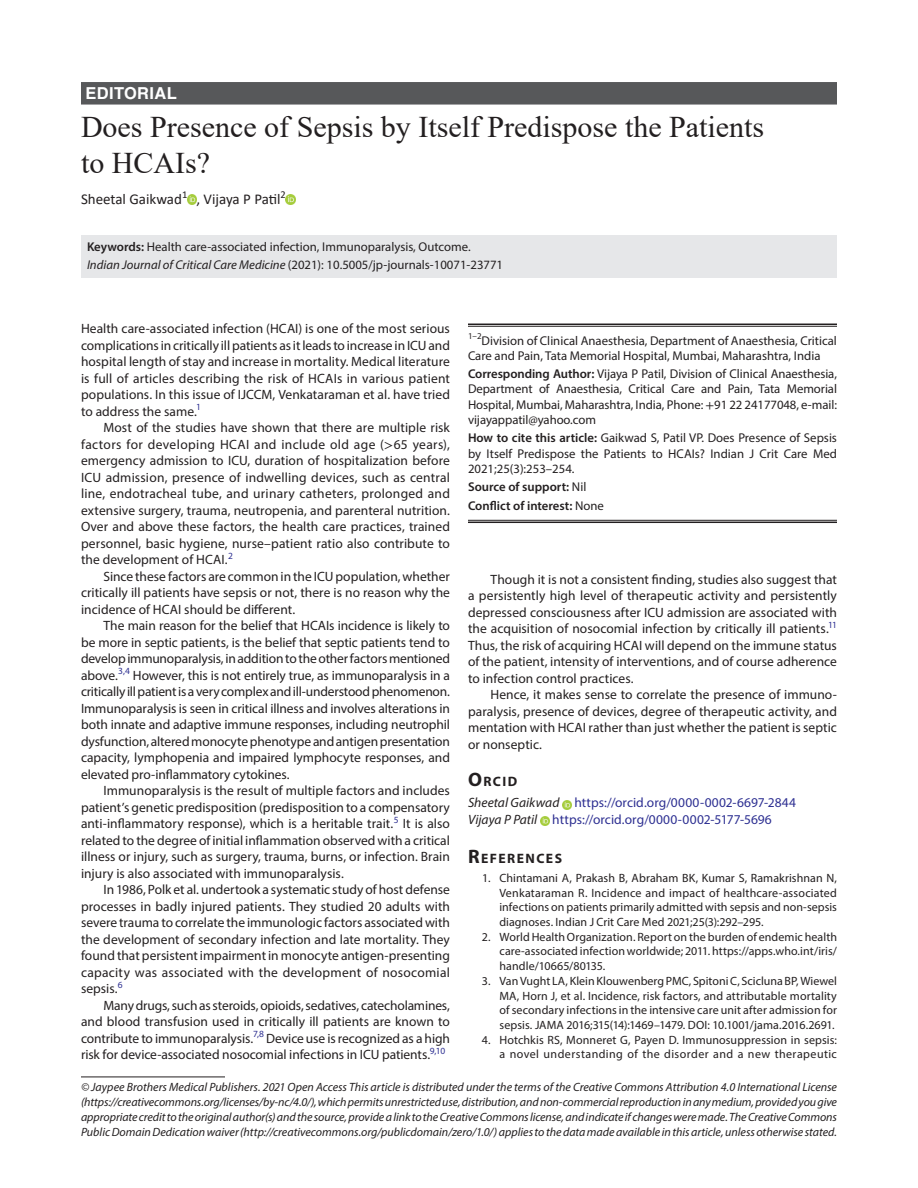
<style>
.page{position:relative;width:918px;height:1188px;background:#fff}
.page>*{position:absolute;margin:0;border:0;box-sizing:border-box;transform-origin:0 0}
.t1{font:30px/36px "Times New Roman";color:#231f20}
.IJCCM-ART{font:700 16.5px "Helvetica LT Std";letter-spacing:.025em;color:#fff}
.AuthorName{font:15px "Calibri";color:#231f20}
.Head-1{font:700 13.65px "Myriad Pro";letter-spacing:.105em;color:#231f20}
.Para-Indent{font:13.5px/16.5px "Myriad Pro";letter-spacing:.005em;color:#231f20;text-align:justify}
.Para-NoIndent{font:13.5px/16.5px "Myriad Pro";color:#231f20;text-align:justify}
.Para-NoIndent-2{font:13.5px "Myriad Pro";letter-spacing:.005em;color:#2e3092}
.Corollary-Para{font:12.75px/15.3px "Myriad Pro";letter-spacing:-.005em;color:#231f20;text-align:justify}
.Affiliation-first{font:12.75px/15.3px "Myriad Pro";color:#231f20}
.JT_DOI{font:12.75px "Myriad Pro";color:#231f20}
.Keywords{font:12.75px "Myriad Pro";color:#231f20}
.Corollary-Para-2{font:600 12.75px "Myriad Pro";color:#231f20}
.References{font:12px/14.7px "Myriad Pro";letter-spacing:.005em;color:#231f20;text-align:justify}
.FootNote{font:italic 12px/15px "Myriad Pro";color:#231f20;text-align:justify}
.s1{font-weight:600}
.s2{font-style:italic}
.s3{font-family:"STIX General"}
.s4{font-weight:400}
.s5{font-size:19.5px}
.s6{font-style:italic;color:#231f20}
</style>
<div class="page">
<div style="left:81px;top:82px;width:756px;height:23px;background:#57585a"></div>
<div style="left:81px;top:235px;width:756px;height:25px;background:#e6e7e9"></div>
<div style="left:81px;top:253px;width:756px;height:25px;background:#e6e7e9"></div>
<svg style="left:187px;top:195px;width:10px;height:9px"></svg>
<svg style="left:286px;top:195px;width:9px;height:9px"></svg>
<svg style="left:562px;top:800px;width:9px;height:9px"></svg>
<svg style="left:540px;top:817px;width:9px;height:9px"></svg>
<hr style="left:468px;top:324px;width:369px;height:1px;background:#231f20">
<hr style="left:468px;top:326px;width:369px;height:1px;background:#231f20">
<hr style="left:468px;top:520px;width:369px;height:1px;background:#231f20">
<hr style="left:468px;top:522px;width:369px;height:1px;background:#231f20">
<hr style="left:81px;top:1077px;width:144px;height:1px;background:#231f20">
<p class="IJCCM-ART" style="left:86px;top:83px;width:93px">EDITORIAL</p>
<p class="t1" style="left:81px;top:108px;width:685px">Does Presence of Sepsis by Itself Predispose the Patients to HCAIs?</p>
<p class="AuthorName" style="left:81px;top:189px;width:206px">Sheetal Gaikwad<sup>1</sup> , Vijaya P Patil<sup>2</sup></p>
<p class="Keywords" style="left:87px;top:239px;width:385px"><span class="s1">Keywords:</span> Health care-associated infection, Immunoparalysis, Outcome.</p>
<p class="JT_DOI" style="left:87px;top:257px;width:418px"><span class="s2">Indian Journal of Critical Care Medicine</span> (2021): 10.5005/jp-journals-10071-23771</p>
<p class="Para-NoIndent" style="left:81px;top:320px;width:371px">Health care-associated infection (HCAI) is one of the most serious complications in critically ill patients as it leads to increase in ICU and hospital length of stay and increase in mortality. Medical literature is full of articles describing the risk of HCAIs in various patient populations. In this issue of IJCCM, Venkataraman et al. have tried to address the same.<sup>1</sup></p>
<p class="Para-Indent" style="left:81px;top:419px;width:371px;text-indent:22px">Most of the studies have shown that there are multiple risk factors for developing HCAI and include old age (<span class="s3">&gt;</span>65 years), emergency admission to ICU, duration of hospitalization before ICU admission, presence of indwelling devices, such as central line, endotracheal tube, and urinary catheters, prolonged and extensive surgery, trauma, neutropenia, and parenteral nutrition.<br>Over and above these factors, the health care practices, trained personnel, basic hygiene, nurse–patient ratio also contribute to the development of HCAI.<sup>2</sup></p>
<p class="Para-Indent" style="left:81px;top:568px;width:371px;text-indent:22px">Since these factors are common in the ICU population, whether critically ill patients have sepsis or not, there is no reason why the incidence of HCAI should be different.</p>
<p class="Para-Indent" style="left:81px;top:617px;width:371px;text-indent:22px">The main reason for the belief that HCAIs incidence is likely to be more in septic patients, is the belief that septic patients tend to develop immunoparalysis, in addition to the other factors mentioned above.<sup>3,4</sup> However, this is not entirely true, as immunoparalysis in a critically ill patient is a very complex and ill-understood phenomenon.<br>Immunoparalysis is seen in critical illness and involves alterations in both innate and adaptive immune responses, including neutrophil dysfunction, altered monocyte phenotype and antigen presentation capacity, lymphopenia and impaired lymphocyte responses, and elevated pro-inflammatory cytokines.</p>
<p class="Para-Indent" style="left:81px;top:782px;width:370px;text-indent:22px">Immunoparalysis is the result of multiple factors and includes patient’s genetic predisposition (predisposition to a compensatory anti-inflammatory response), which is a heritable trait.<sup>5</sup> It is also related to the degree of initial inflammation observed with a critical illness or injury, such as surgery, trauma, burns, or infection. Brain injury is also associated with immunoparalysis.</p>
<p class="Para-Indent" style="left:81px;top:881px;width:370px;text-indent:22px">In 1986, Polk et al. undertook a systematic study of host defense processes in badly injured patients. They studied 20 adults with severe trauma to correlate the immunologic factors associated with the development of secondary infection and late mortality. They found that persistent impairment in monocyte antigen-presenting capacity was associated with the development of nosocomial sepsis.<sup>6</sup></p>
<p class="Para-Indent" style="left:81px;top:997px;width:371px;text-indent:22px">Many drugs, such as steroids, opioids, sedatives, catecholamines, and blood transfusion used in critically ill patients are known to contribute to immunoparalysis.<sup>7,8</sup> Device use is recognized as a high risk for device-associated nosocomial infections in ICU patients.<sup>9,10</sup></p>
<p class="Affiliation-first" style="left:468px;top:332px;width:370px"><sup>1–2</sup>Division of Clinical Anaesthesia, Department of Anaesthesia, Critical<br>Care and Pain, Tata Memorial Hospital, Mumbai, Maharashtra, India</p>
<p class="Corollary-Para" style="left:468px;top:366px;width:371px"><span class="s1">Corresponding Author:</span> Vijaya P Patil, Division of Clinical Anaesthesia, Department of Anaesthesia, Critical Care and Pain, Tata Memorial Hospital, Mumbai, Maharashtra, India, Phone: <span class="s3">+</span>91 22 24177048, e-mail: vijayappatil@yahoo.com</p>
<p class="Corollary-Para" style="left:468px;top:430px;width:371px"><span class="s1">How to cite this article:</span> Gaikwad S, Patil VP. Does Presence of Sepsis by Itself Predispose the Patients to HCAIs? Indian J Crit Care Med 2021;25(3):253–254.</p>
<p class="Corollary-Para-2" style="left:468px;top:479px;width:120px">Source of support: <span class="s4">Nil</span></p>
<p class="Corollary-Para-2" style="left:468px;top:497px;width:137px">Conflict of interest: <span class="s4">None</span></p>
<p class="Para-Indent" style="left:468px;top:571px;width:371px;text-indent:22px">Though it is not a consistent finding, studies also suggest that a persistently high level of therapeutic activity and persistently depressed consciousness after ICU admission are associated with the acquisition of nosocomial infection by critically ill patients.<sup>11<br></sup>Thus, the risk of acquiring HCAI will depend on the immune status of the patient, intensity of interventions, and of course adherence to infection control practices.</p>
<p class="Para-Indent" style="left:468px;top:686px;width:371px;text-indent:22px">Hence, it makes sense to correlate the presence of immuno&shy;paralysis, presence of devices, degree of therapeutic activity, and mentation with HCAI rather than just whether the patient is septic or nonseptic.</p>
<p class="Head-1" style="left:468px;top:773px;width:51px"><span class="s5">O</span>RCID</p>
<p class="Para-NoIndent-2" style="left:468px;top:794px;width:330px"><span class="s6">Sheetal Gaikwad</span> https://orcid.org/0000-0002-6697-2844</p>
<p class="Para-NoIndent-2" style="left:468px;top:811px;width:305px"><span class="s6">Vijaya P Patil</span> https://orcid.org/0000-0002-5177-5696</p>
<p class="Head-1" style="left:468px;top:849px;width:96px"><span class="s5">R</span>EFERENCES</p>
<p class="References" style="left:500px;top:870px;width:339px;text-indent:-17px">1. Chintamani A, Prakash B, Abraham BK, Kumar S, Ramakrishnan N, Venkataraman R. Incidence and impact of healthcare-associated infections on patients primarily admitted with sepsis and non-sepsis diagnoses. Indian J Crit Care Med 2021;25(3):292–295.</p>
<p class="References" style="left:500px;top:929px;width:339px;text-indent:-18px">2. World Health Organization. Report on the burden of endemic health care-associated infection worldwide; 2011. https://apps.who.int/iris/ handle/10665/80135.</p>
<p class="References" style="left:500px;top:973px;width:339px;text-indent:-18px">3. Van Vught LA, Klein Klouwenberg PMC, Spitoni C, Scicluna BP, Wiewel MA, Horn J, et al. Incidence, risk factors, and attributable mortality of secondary infections in the intensive care unit after admission for sepsis. JAMA 2016;315(14):1469–1479. DOI: 10.1001/jama.2016.2691.</p>
<p class="References" style="left:482px;top:1032px;width:357px;text-align:right">4. Hotchkis RS, Monneret G, Payen D. Immunosuppression in sepsis: a novel understanding of the disorder and a new therapeutic</p>
<p class="FootNote" style="left:81px;top:1079px;width:758px">© Jaypee Brothers Medical Publishers. 2021 Open Access This article is distributed under the terms of the Creative Commons Attribution 4.0 International License (https://creativecommons.org/licenses/by-nc/4.0/), which permits unrestricted use, distribution, and non-commercial reproduction in any medium, provided you give appropriate credit to the original author(s) and the source, provide a link to the Creative Commons license, and indicate if changes were made. The Creative Commons Public Domain Dedication waiver (http://creativecommons.org/publicdomain/zero/1.0/) applies to the data made available in this article, unless otherwise stated.</p>
</div>
